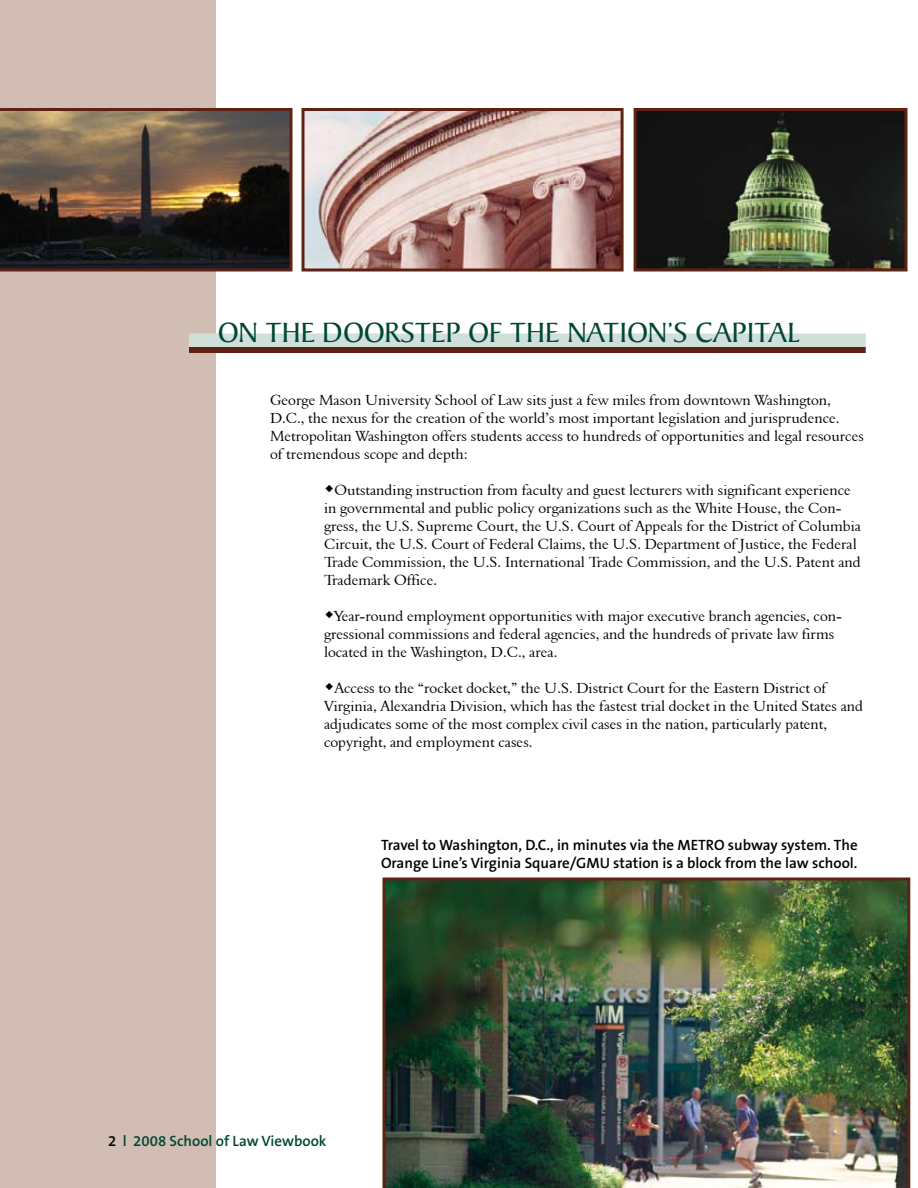
<style>
.page{position:relative;width:918px;height:1188px;background:#fff}
.page>*{position:absolute;margin:0;border:0;box-sizing:border-box;transform-origin:0 0}
.t1{font:30px "Baker Signet";color:#004833}
.t2{font:15px/18px "Aldine 401 BT Roman A";color:#000}
.t3{font:600 15px/18px "The Sans B6";color:#000}
.t4{font:600 15px "The Sans B6";color:#004833}
</style>
<div class="page">
<div style="left:0;top:0;width:216px;height:1188px;background:#d1bdb4"></div>
<div style="left:189px;top:333px;width:677px;height:15px;background:#d1dfd9"></div>
<div style="left:189px;top:347px;width:677px;height:6px;background:#5e2214"></div>
<img style="left:306px;top:112px;width:314px;height:156px">
<div style="left:302px;top:108px;width:322px;height:164px;border:3px solid #5e2214"></div>
<img style="left:382px;top:878px;width:528px;height:310px">
<img style="left:638px;top:112px;width:266px;height:156px">
<div style="left:634px;top:108px;width:274px;height:164px;border:3px solid #5e2214"></div>
<svg style="left:0;top:108px;width:292px;height:164px;background:#534436"></svg>
<h1 class="t1" style="left:218px;top:317px;width:584px">ON THE DOORSTEP OF THE NATION’S CAPITAL</h1>
<p class="t2" style="left:270px;top:391px;width:595px">George Mason University School of Law sits just a few miles from downtown Washington, D.C., the nexus for the creation of the world’s most important legislation and jurisprudence.<br>Metropolitan Washington offers students access to hundreds of opportunities and legal resources of tremendous scope and depth:</p>
<p class="t2" style="left:324px;top:481px;width:538px;text-indent:10px">Outstanding instruction from faculty and guest lecturers with significant experience in governmental and public policy organizations such as the White House, the Con&shy;gress, the U.S. Supreme Court, the U.S. Court of Appeals for the District of Columbia Circuit, the U.S. Court of Federal Claims, the U.S. Department of Justice, the Federal Trade Commission, the U.S. International Trade Commission, and the U.S. Patent and Trademark Office.</p>
<p class="t2" style="left:324px;top:607px;width:520px;text-indent:10px">Year-round employment opportunities with major executive branch agencies, con&shy;gressional commissions and federal agencies, and the hundreds of private law firms located in the Washington, D.C., area.</p>
<p class="t2" style="left:324px;top:679px;width:541px;text-indent:10px">Access to the “rocket docket,” the U.S. District Court for the Eastern District of Virginia, Alexandria Division, which has the fastest trial docket in the United States and adjudicates some of the most complex civil cases in the nation, particularly patent, copyright, and employment cases.</p>
<p class="t3" style="left:381px;top:836px;width:478px">Travel to Washington, D.C., in minutes via the METRO subway system. The<br>Orange Line’s Virginia Square/GMU station is a block from the law school.</p>
<p class="t4" style="left:123px;top:1132px;width:205px">l 2008 School of Law Viewbook</p>
</div>
